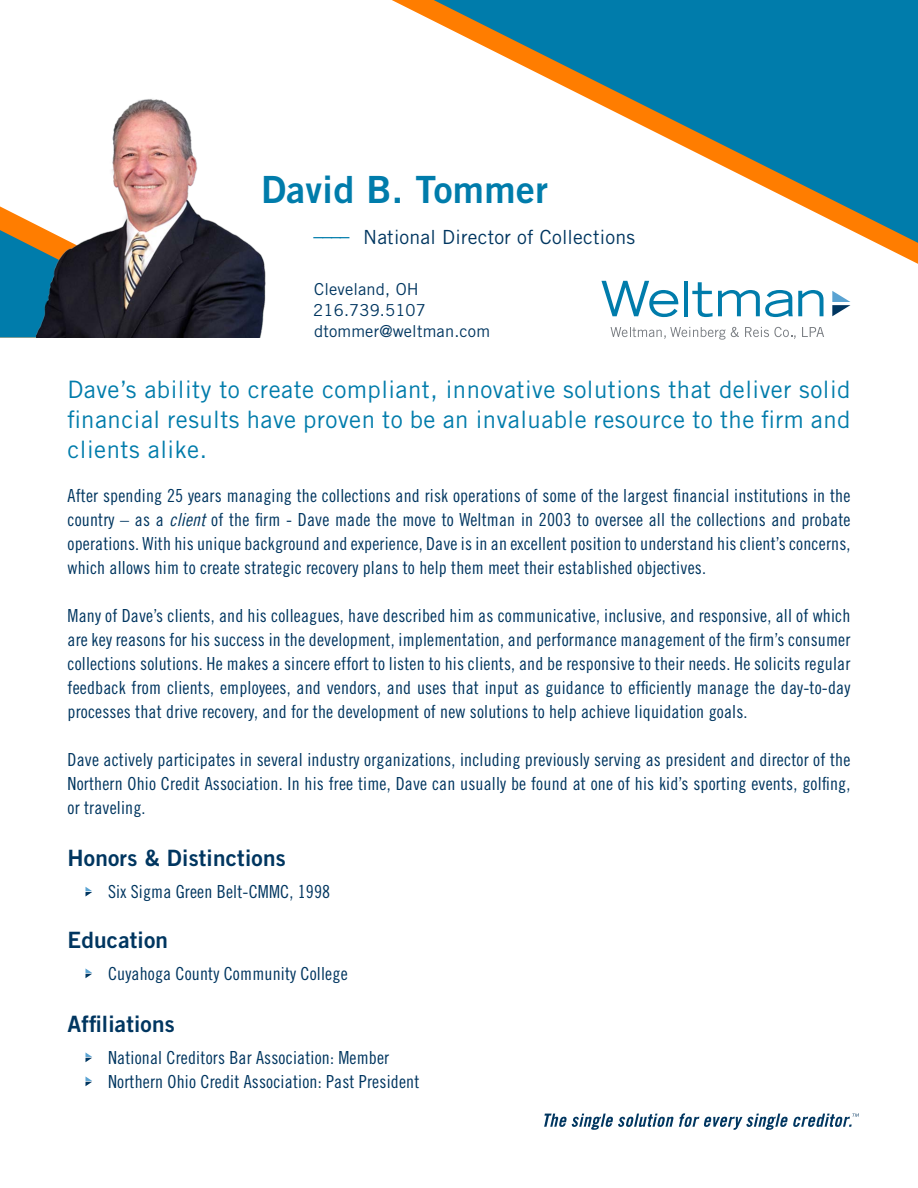
<style>
.page{position:relative;width:918px;height:1188px;background:#fff}
.page>*{position:absolute;margin:0;border:0;box-sizing:border-box;transform-origin:0 0}
.t1{font:37.5px "Trade Gothic LT Std Bd 2";letter-spacing:.01em;color:#007cab}
.t2{font:24px/30px "Trade Gothic LT Std";letter-spacing:.02em;color:#007cab;text-align:justify}
.t3{font:22.5px "Trade Gothic LT Std Bd 2";letter-spacing:.01em;color:#003660}
.t4{font:19.5px "Trade Gothic LT Std";letter-spacing:.01em;color:#003660}
.t5{font:18px/24px "Trade Gothic LT Std Cn 18";letter-spacing:.01em;color:#003660;text-align:justify}
.t6{font:16.5px/21px "Trade Gothic LT Std";letter-spacing:.01em;color:#003660}
.s1{font-size:24.3px;color:#007cab}
.s2{font-family:"Trade Gothic LT Pro Cn 18 Obl"}
</style>
<div class="page">
<svg style="left:392px;top:0;width:526px;height:264px"></svg>
<svg style="left:434px;top:0;width:484px;height:243px"></svg>
<svg style="left:0;top:206px;width:36px;height:131px;background:#408592"></svg>
<svg style="left:86px;top:887px;width:6px;height:9px"></svg>
<svg style="left:86px;top:969px;width:6px;height:9px"></svg>
<svg style="left:86px;top:1053px;width:6px;height:9px"></svg>
<svg style="left:86px;top:1077px;width:6px;height:9px"></svg>
<svg style="left:601px;top:281px;width:78px;height:36px"></svg>
<hr style="left:684px;top:281px;width:4px;height:35px;background:#007cab">
<svg style="left:692px;top:282px;width:132px;height:35px"></svg>
<svg style="left:611px;top:327px;width:128px;height:13px"></svg>
<svg style="left:745px;top:327px;width:51px;height:12px"></svg>
<svg style="left:802px;top:327px;width:22px;height:10px"></svg>
<svg style="left:832px;top:291px;width:18px;height:25px"></svg>
<svg style="left:544px;top:1113px;width:315px;height:17px"></svg>
<img style="left:36px;top:99px;width:230px;height:238px">
<h1 class="t1" style="left:261px;top:166px;width:288px">David B. Tommer</h1>
<p class="t4" style="left:314px;top:226px;width:323px"><span class="s1">––––</span> National Director of Collections</p>
<p class="t6" style="left:313px;top:278px;width:178px">Cleveland, OH<br>216.739.5107 dtommer@weltman.com</p>
<h2 class="t2" style="left:68px;top:374px;width:785px">Dave’s ability to create compliant, innovative solutions that deliver solid financial results have proven to be an invaluable resource to the firm and clients alike.</h2>
<p class="t5" style="left:68px;top:483px;width:785px">After spending 25 years managing the collections and risk operations of some of the largest financial institutions in the country – as a <span class="s2">client</span> of the firm - Dave made the move to Weltman in 2003 to oversee all the collections and probate operations. With his unique background and experience, Dave is in an excellent position to understand his client’s concerns, which allows him to create strategic recovery plans to help them meet their established objectives.</p>
<p class="t5" style="left:68px;top:603px;width:784px">Many of Dave’s clients, and his colleagues, have described him as communicative, inclusive, and responsive, all of which are key reasons for his success in the development, implementation, and performance management of the firm’s consumer collections solutions. He makes a sincere effort to listen to his clients, and be responsive to their needs. He solicits regular feedback from clients, employees, and vendors, and uses that input as guidance to efficiently manage the day-to-day processes that drive recovery, and for the development of new solutions to help achieve liquidation goals.</p>
<p class="t5" style="left:68px;top:747px;width:784px">Dave actively participates in several industry organizations, including previously serving as president and director of the Northern Ohio Credit Association. In his free time, Dave can usually be found at one of his kid’s sporting events, golfing, or traveling.</p>
<p class="t3" style="left:68px;top:845px;width:220px">Honors &amp; Distinctions</p>
<p class="t5" style="left:108px;top:879px;width:224px">Six Sigma Green Belt-CMMC, 1998</p>
<p class="t3" style="left:68px;top:926px;width:102px">Education</p>
<p class="t5" style="left:108px;top:961px;width:241px">Cuyahoga County Community College</p>
<p class="t3" style="left:68px;top:1010px;width:109px">Affiliations</p>
<p class="t5" style="left:108px;top:1045px;width:313px">National Creditors Bar Association: Member<br>Northern Ohio Credit Association: Past President</p>
</div>
